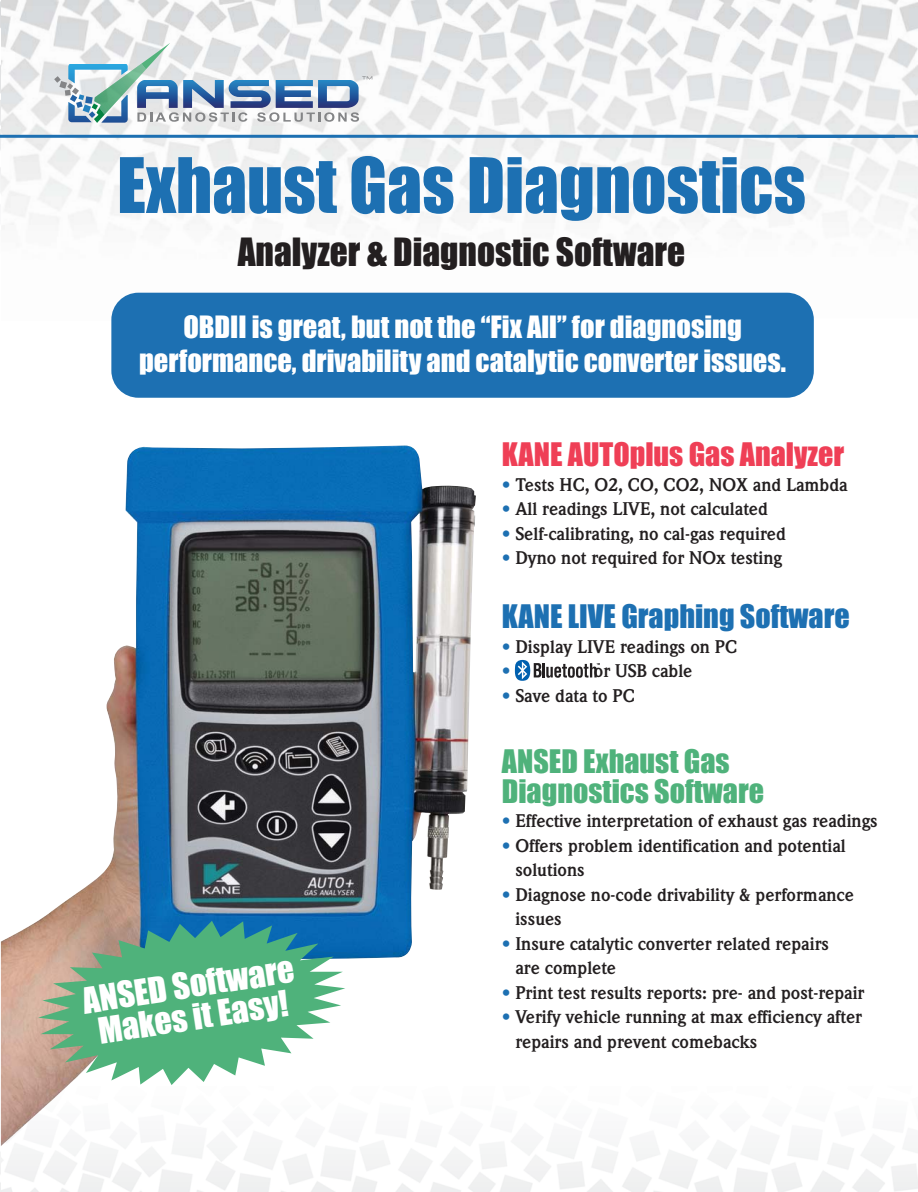
<style>
.page{position:relative;width:918px;height:1192px;background:#fff}
.page>*{position:absolute;margin:0;border:0;box-sizing:border-box;transform-origin:0 0}
.t1{font:70.65px "Impact";color:#1d70b2}
.t2{font:36px "Impact";color:#231f20}
.t3{font:33.45px/32.2px "Impact";color:#fff;text-align:center}
.t4{font:30px/30px "Impact";color:#4fb27b}
.t5{font:30px "Impact";color:#1d70b2}
.t6{font:30px "Impact";color:#ef3f56}
.t7{font:28.5px/33.2px "Impact";color:#fff;text-align:center}
.t8{font:700 18px/24.5px "Weidemann";color:#231f20}
.s1{color:#1d70b2}
</style>
<div class="page">
<img style="left:1px;top:0;width:916px;height:321px">
<img style="left:0;top:1px;width:1px;height:191px">
<hr style="left:0;top:135px;width:917px;height:3px;background:#1d70b2">
<svg style="left:54px;top:43px;width:318px;height:80px"></svg>
<img style="left:1px;top:445px;width:475px;height:701px">
<div style="left:111px;top:293px;width:702px;height:105px;background:#1d70b2;border-radius:27px"></div>
<svg style="left:38px;top:920px;width:307px;height:165px;fill:#4fb27b"></svg>
<svg style="left:515px;top:660px;width:84px;height:21px"></svg>
<h1 class="t1" style="left:117px;top:162px;width:690px">Exhaust Gas Diagnostics</h1>
<h2 class="t2" style="left:238px;top:240px;width:449px">Analyzer &amp; Diagnostic Software</h2>
<h3 class="t7" style="left:139px;top:313px;width:648px">OBDII is great, but not the “Fix All” for diagnosing performance, drivability and catalytic converter issues.</h3>
<h3 class="t3" style="left:81px;top:988px;width:215px;rotate:-9deg">ANSED Software<br>Makes it Easy!</h3>
<h3 class="t6" style="left:501px;top:444px;width:344px">KANE AUTOplus Gas Analyzer</h3>
<p class="t8" style="left:501px;top:474px;width:347px"><span class="s1">•</span> Tests HC, O2, CO, CO2, NOX and Lambda</p>
<p class="t8" style="left:501px;top:498px;width:268px"><span class="s1">•</span> All readings LIVE, not calculated</p>
<p class="t8" style="left:501px;top:523px;width:286px"><span class="s1">•</span> Self-calibrating, no cal-gas required</p>
<p class="t8" style="left:501px;top:547px;width:282px"><span class="s1">•</span> Dyno not required for NOx testing</p>
<h3 class="t5" style="left:501px;top:607px;width:349px">KANE LIVE Graphing Software</h3>
<p class="t8" style="left:501px;top:636px;width:237px"><span class="s1">•</span> Display LIVE readings on PC <span class="s1">•</span></p>
<p class="t8" style="left:594px;top:660px;width:100px">or USB cable</p>
<p class="t8" style="left:501px;top:685px;width:134px"><span class="s1">•</span> Save data to PC</p>
<h3 class="t4" style="left:501px;top:748px;width:264px">ANSED Exhaust Gas<br>Diagnostics Software</h3>
<p class="t8" style="left:501px;top:810px;width:377px"><span class="s1">•</span> Effective interpretation of exhaust gas readings</p>
<p class="t8" style="left:515px;top:835px;width:332px;text-indent:-14px"><span class="s1">•</span> Offers problem identification and potential solutions</p>
<p class="t8" style="left:515px;top:884px;width:340px;text-indent:-14px"><span class="s1">•</span> Diagnose no-code drivability &amp; performance issues</p>
<p class="t8" style="left:515px;top:933px;width:315px;text-indent:-14px"><span class="s1">•</span> Insure catalytic converter related repairs are complete</p>
<p class="t8" style="left:501px;top:982px;width:364px"><span class="s1">•</span> Print test results reports: pre- and post-repair</p>
<p class="t8" style="left:515px;top:1006px;width:348px;text-indent:-14px"><span class="s1">•</span> Verify vehicle running at max efficiency after repairs and prevent comebacks</p>
</div>
